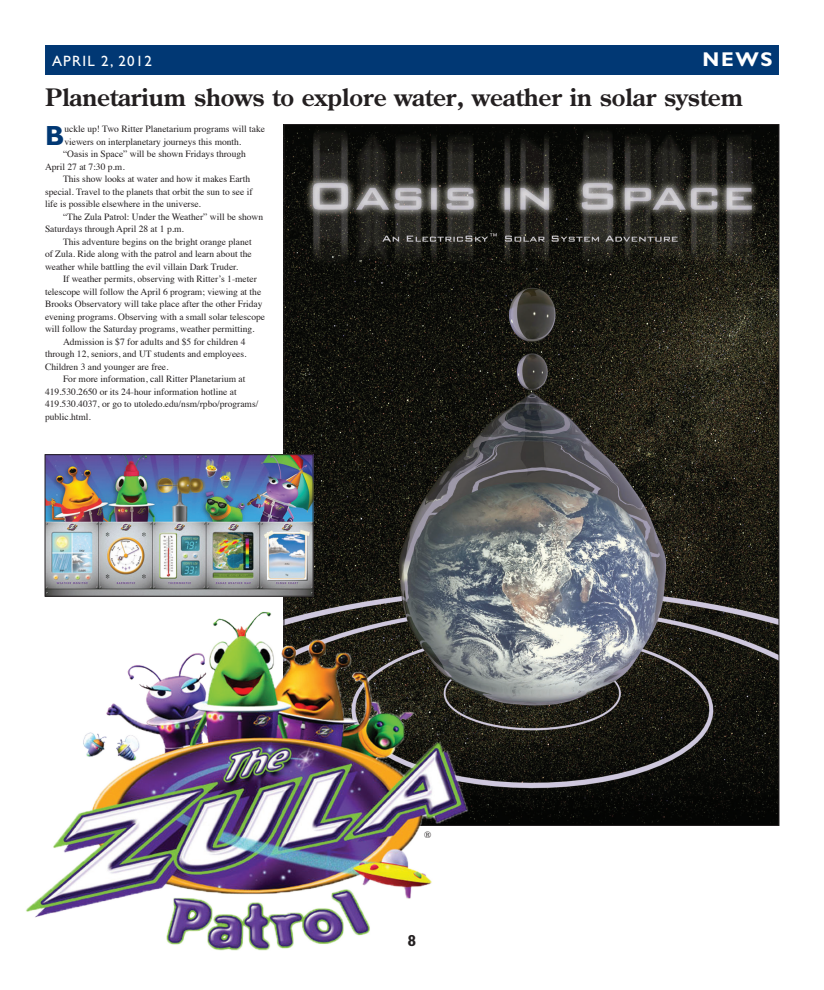
<style>
.page{position:relative;width:824px;height:990px;background:#fff}
.page>*{position:absolute;margin:0;border:0;box-sizing:border-box;transform-origin:0 0}
.Drop_Cap_2_Paragraph{font:700 27.8px "Gill Sans Std";color:#013874}
.Heading_24pt{font:700 24px "Century Old Style";color:#231f20}
.t1{font:700 20px "Gill Sans Std";color:#fff}
.t2{font:700 16px "Gill Sans Std";color:#231f20}
.t3{font:15px "Gill Sans Std";letter-spacing:.08em;color:#fff}
.Body_Text{font:9.5px/12.5px "Times";color:#231f20}
.Drop_Cap_2_Paragraph-2{font:9.5px/12.5px "Times";color:#231f20}
</style>
<div class="page">
<div style="left:45px;top:45px;width:734px;height:30px;background:#013874"></div>
<img style="left:286px;top:126px;width:491px;height:698px">
<img style="left:26px;top:607px;width:452px;height:344px">
<img style="left:47px;top:456px;width:264px;height:138px">
<div style="left:45px;top:454px;width:268px;height:142px;border:1px solid #231f20"></div>
<p class="t3" style="left:52px;top:52px;width:101px">APRIL 2, 2012</p>
<p class="t1" style="left:702px;top:47px;width:71px">NEWS</p>
<p class="Heading_24pt" style="left:45px;top:82px;width:699px">Planetarium shows to explore water, weather in solar system</p>
<p class="Drop_Cap_2_Paragraph" style="left:45px;top:119px;width:21px">B</p>
<p class="Drop_Cap_2_Paragraph-2" style="left:64px;top:122px;width:202px">uckle up! Two Ritter Planetarium programs will take viewers on interplanetary journeys this month.</p>
<p class="Body_Text" style="left:45px;top:147px;width:202px;text-indent:18px">“Oasis in Space” will be shown Fridays through<br>April 27 at 7:30 p.m.</p>
<p class="Body_Text" style="left:45px;top:172px;width:209px;text-indent:18px">This show looks at water and how it makes Earth special. Travel to the planets that orbit the sun to see if life is possible elsewhere in the universe.</p>
<p class="Body_Text" style="left:45px;top:209px;width:220px;text-indent:18px">“The Zula Patrol: Under the Weather” will be shown<br>Saturdays through April 28 at 1 p.m.</p>
<p class="Body_Text" style="left:45px;top:234px;width:208px;text-align:justify;text-indent:18px">This adventure begins on the bright orange planet of Zula. Ride along with the patrol and learn about the weather while battling the evil villain Dark Truder.</p>
<p class="Body_Text" style="left:45px;top:272px;width:222px;text-indent:18px">If weather permits, observing with Ritter’s 1-meter telescope will follow the April 6 program; viewing at the Brooks Observatory will take place after the other Friday evening programs. Observing with a small solar telescope will follow the Saturday programs, weather permitting.</p>
<p class="Body_Text" style="left:45px;top:334px;width:203px;text-align:justify;text-indent:18px">Admission is $7 for adults and $5 for children 4 through 12, seniors, and UT students and employees.<br>Children 3 and younger are free.</p>
<p class="Body_Text" style="left:45px;top:372px;width:215px;text-indent:18px">For more information, call Ritter Planetarium at 419.530.2650 or its 24-hour information hotline at 419.530.4037, or go to utoledo.edu/nsm/rpbo/programs/ public.html.</p>
<p class="Body_Text" style="left:424px;top:827px;width:9px">®</p>
<p class="t2" style="left:407px;top:931px;width:10px">8</p>
</div>
